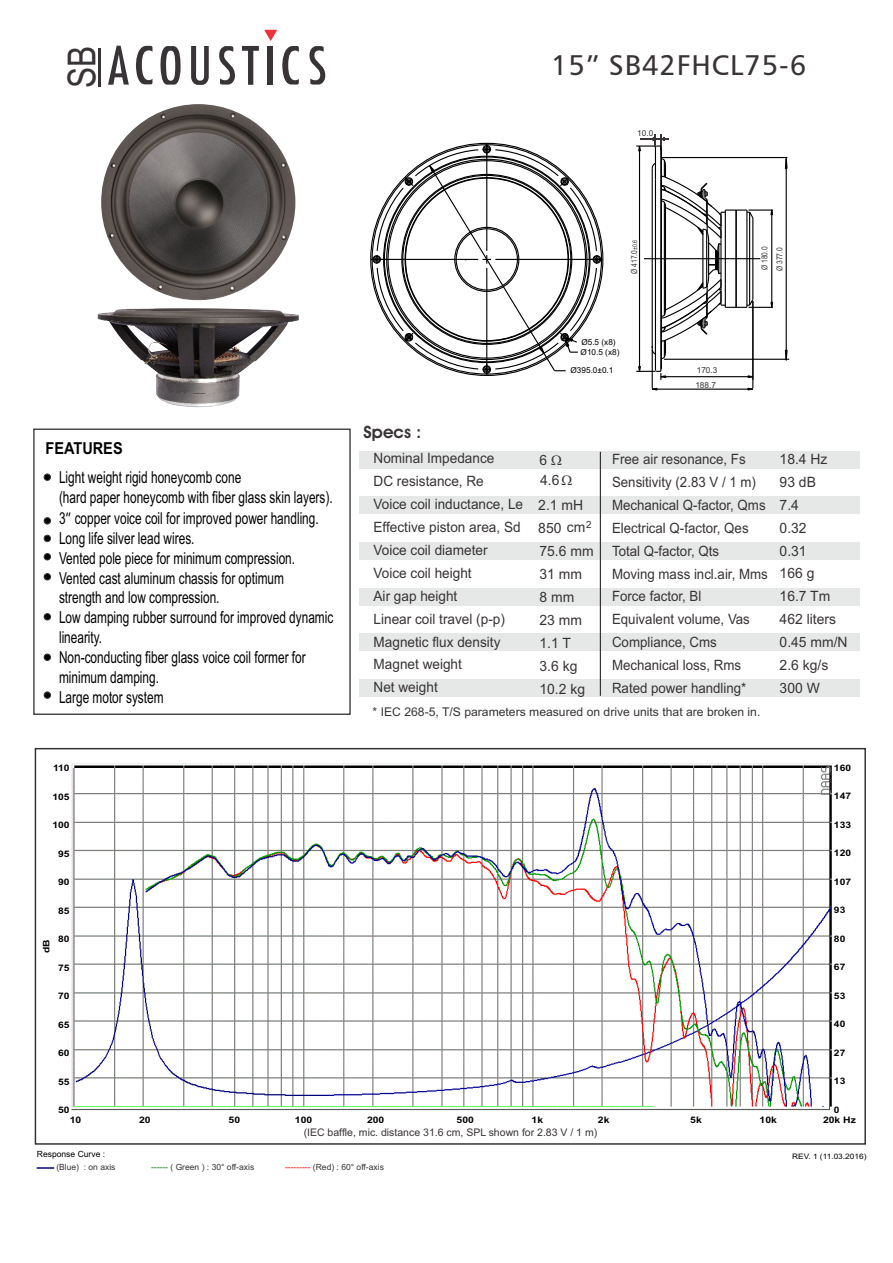
<style>
.page{position:relative;width:893px;height:1263px;background:#fff}
.page>*{position:absolute;margin:0;border:0;box-sizing:border-box;transform-origin:0 0}
.t1{font:38.7px "Arial Narrow";color:#383336}
.t2{font:28.5px "Humanist 777 BT Roman B";letter-spacing:.035em;color:#383336}
.t3{font:600 17.1px "Avant Garde IT Cby BT";color:#383336}
.t4{font:16.5px/20px "Arial";color:#000;scale:.72 1}
.t5{font:700 16.5px "Arial";color:#000;scale:.88 1}
.t6{font:14.25px/22.8px "Arial";color:#383336;scale:.93 1}
.t7{font:14.25px/23px "Arial";color:#383336;scale:.95 1}
.t8{font:14.25px/23px "Arial";color:#383336}
.t9{font:12px "Arial";color:#383336}
.t10{font:10.5px "Arial";color:#383336}
.t11{font:9.9px "Arial";color:#383336}
.t12{font:700 9px "Arial";color:#000;scale:1.14 1}
.t13{font:700 9px "Arial";color:#000;scale:1.15 1}
.t14{font:8.55px "Arial";color:#383336}
.t15{font:8.55px "Arial";color:#000}
.t16{font:8.25px/10.5px "Arial";color:#000}
.t17{font:8.25px "Arial";color:#383336;scale:.81 1}
.t18{font:8.25px/15.3px "Arial";color:#383336}
.t19{font:7.5px "Arial";color:#000;scale:1.11 1}
.s1{font-family:"Humanist 777 BT Roman B"}
.s2{font-size:6.45px}
.s3{color:#3d4094}
.s4{color:#008000}
.s5{color:#f00}
</style>
<div class="page">
<div style="left:35px;top:748px;width:831px;height:397px;border:2px solid #383336"></div>
<div style="left:359px;top:451px;width:501px;height:17px;background:#e6e8e8"></div>
<div style="left:359px;top:497px;width:501px;height:17px;background:#e6e8e8"></div>
<div style="left:359px;top:542px;width:501px;height:18px;background:#e6e8e8"></div>
<div style="left:359px;top:588px;width:501px;height:17px;background:#e6e8e8"></div>
<div style="left:359px;top:633px;width:501px;height:18px;background:#e6e8e8"></div>
<div style="left:359px;top:679px;width:501px;height:17px;background:#e6e8e8"></div>
<hr style="left:600px;top:452px;width:1px;height:244px;background:#383336">
<svg style="left:651px;top:387px;width:7px;height:4px"></svg>
<svg style="left:747px;top:387px;width:7px;height:4px"></svg>
<hr style="left:652px;top:350px;width:1px;height:38px;background:#000">
<hr style="left:752px;top:301px;width:1px;height:87px;background:#000">
<hr style="left:652px;top:389px;width:101px;height:1px;background:#000">
<svg style="left:784px;top:349px;width:4px;height:12px"></svg>
<svg style="left:784px;top:157px;width:4px;height:13px"></svg>
<hr style="left:786px;top:158px;width:1px;height:202px;background:#000">
<svg style="left:636px;top:134px;width:138px;height:246px"></svg>
<hr style="left:664px;top:359px;width:125px;height:1px;background:#000">
<hr style="left:662px;top:157px;width:125px;height:1px;background:#000">
<svg style="left:191px;top:46px;width:18px;height:39px"></svg>
<svg style="left:136px;top:46px;width:17px;height:39px"></svg>
<svg style="left:242px;top:30px;width:57px;height:55px"></svg>
<svg style="left:219px;top:46px;width:16px;height:39px"></svg>
<hr style="left:98px;top:48px;width:3px;height:39px;background:#383336">
<svg style="left:108px;top:46px;width:21px;height:39px"></svg>
<svg style="left:160px;top:46px;width:21px;height:39px"></svg>
<svg style="left:309px;top:46px;width:17px;height:39px"></svg>
<div style="left:44px;top:474px;width:7px;height:7px;background:#000;border:1px solid #383336;border-radius:50%"></div>
<div style="left:44px;top:517px;width:7px;height:7px;background:#000;border:1px solid #383336;border-radius:50%"></div>
<div style="left:44px;top:535px;width:7px;height:7px;background:#000;border:1px solid #383336;border-radius:50%"></div>
<div style="left:44px;top:553px;width:7px;height:7px;background:#000;border:1px solid #383336;border-radius:50%"></div>
<div style="left:44px;top:573px;width:7px;height:7px;background:#000;border:1px solid #383336;border-radius:50%"></div>
<div style="left:44px;top:613px;width:7px;height:7px;background:#000;border:1px solid #383336;border-radius:50%"></div>
<div style="left:44px;top:654px;width:7px;height:7px;background:#000;border:1px solid #383336;border-radius:50%"></div>
<div style="left:44px;top:691px;width:7px;height:8px;background:#000;border:1px solid #383336;border-radius:50%"></div>
<div style="left:33px;top:429px;width:318px;height:286px;border:1px solid #211f1f"></div>
<img style="left:101px;top:104px;width:194px;height:196px;border-radius:50%">
<img style="left:98px;top:308px;width:201px;height:99px">
<svg style="left:371px;top:144px;width:231px;height:231px"></svg>
<img style="left:72px;top:764px;width:761px;height:346px">
<h1 class="t1" style="left:67px;top:88px;width:44px;rotate:-90deg">SB</h1>
<h2 class="t2" style="left:551px;top:53px;width:257px">15” SB42FHCL75-6</h2>
<p class="t18" style="left:637px;top:127px;width:18px">10.0</p>
<p class="t5" style="left:46px;top:442px;width:89px">FEATURES</p>
<p class="t4" style="left:59px;top:468px;width:382px">Light weight rigid honeycomb cone<br>(hard paper honeycomb with fiber glass skin layers).<br>3<span class="s1">”</span> copper voice coil for improved power handling.<br>Long life silver lead wires.<br>Vented pole piece for minimum compression.<br>Vented cast aluminum chassis for optimum<br>strength and low compression.<br>Low damping rubber surround for improved dynamic linearity.<br>Non-conducting fiber glass voice coil former for minimum damping.<br>Large motor system</p>
<p class="t12" style="left:53px;top:764px;width:16px">110</p>
<p class="t12" style="left:52px;top:793px;width:17px">105</p>
<p class="t12" style="left:52px;top:821px;width:17px">100</p>
<p class="t12" style="left:58px;top:850px;width:12px">95</p>
<p class="t12" style="left:58px;top:878px;width:12px">90</p>
<p class="t12" style="left:58px;top:907px;width:12px">85</p>
<p class="t12" style="left:58px;top:935px;width:12px">80</p>
<p class="t12" style="left:58px;top:964px;width:12px">75</p>
<p class="t12" style="left:58px;top:992px;width:12px">70</p>
<p class="t12" style="left:58px;top:1021px;width:12px">65</p>
<p class="t12" style="left:58px;top:1049px;width:12px">60</p>
<p class="t12" style="left:58px;top:1078px;width:12px">55</p>
<p class="t12" style="left:58px;top:1106px;width:12px">50</p>
<p class="t12" style="left:43px;top:953px;width:14px;rotate:-90deg">dB</p>
<p class="t3" style="left:364px;top:425px;width:59px">Specs :</p>
<p class="t17" style="left:631px;top:274px;width:43px;rotate:-90deg">Ø 417.0<span class="s2">±0.6</span></p>
<p class="t17" style="left:761px;top:270px;width:31px;rotate:-90deg">Ø 180.0</p>
<p class="t17" style="left:777px;top:271px;width:31px;rotate:-90deg">Ø 377.0</p>
<p class="t16" style="left:581px;top:337px;width:40px">Ø5.5 (x8)<br>Ø10.5 (x8)</p>
<p class="t16" style="left:570px;top:365px;width:44px">Ø395.0±0.1</p>
<p class="t18" style="left:695px;top:363px;width:23px">170.3<br>188.7</p>
<p class="t7" style="left:374px;top:448px;width:159px">Nominal Impedance<br>DC resistance, Re<br>Voice coil inductance, Le<br>Effective piston area, Sd<br>Voice coil diameter<br>Voice coil height<br>Air gap height<br>Linear coil travel (p-p)<br>Magnetic flux density<br>Magnet weight<br>Net weight</p>
<p class="t8" style="left:539px;top:450px;width:22px;line-height:20.9px">6<br>4.6</p>
<p class="t6" style="left:612px;top:449px;width:169px">Free air resonance, Fs<br>Sensitivity (2.83 V / 1 m)<br>Mechanical Q-factor, Qms<br>Electrical Q-factor, Qes<br>Total Q-factor, Qts<br>Moving mass incl.air, Mms<br>Force factor, Bl<br>Equivalent volume, Vas<br>Compliance, Cms<br>Mechanical loss, Rms<br>Rated power handling*</p>
<p class="t8" style="left:780px;top:449px;width:70px">18.4 Hz<br>93 dB<br>7.4<br>0.32<br>0.31<br>166 g<br>16.7 Tm<br>462 liters<br>0.45 mm/N<br>2.6 kg/s<br>300 W</p>
<p class="t9" style="left:373px;top:707px;width:389px">* IEC 268-5, T/S parameters measured on drive units that are broken in.</p>
<p class="t8" style="left:538px;top:494px;width:46px">2.1 mH</p>
<p class="t11" style="left:586px;top:521px;width:7px">2</p>
<p class="t8" style="left:538px;top:517px;width:57px">850 cm<br>75.6 mm<br>31 mm<br>8 mm<br>23 mm<br>1.1 T<br>3.6 kg<br>10.2 kg</p>
<p class="t12" style="left:834px;top:764px;width:17px">160</p>
<p class="t12" style="left:834px;top:793px;width:17px">147</p>
<p class="t12" style="left:834px;top:821px;width:17px">133</p>
<p class="t12" style="left:834px;top:850px;width:17px">120</p>
<p class="t12" style="left:834px;top:878px;width:17px">107</p>
<p class="t12" style="left:834px;top:907px;width:12px">93</p>
<p class="t12" style="left:834px;top:935px;width:12px">80</p>
<p class="t12" style="left:834px;top:964px;width:12px">67</p>
<p class="t12" style="left:834px;top:992px;width:12px">53</p>
<p class="t12" style="left:834px;top:1021px;width:12px">40</p>
<p class="t12" style="left:834px;top:1049px;width:12px">27</p>
<p class="t12" style="left:834px;top:1078px;width:12px">13</p>
<p class="t12" style="left:834px;top:1106px;width:7px">0</p>
<p class="t13" style="left:70px;top:1116px;width:12px">10</p>
<p class="t13" style="left:139px;top:1116px;width:12px">20</p>
<p class="t13" style="left:229px;top:1116px;width:12px">50</p>
<p class="t13" style="left:295px;top:1116px;width:17px">100</p>
<p class="t13" style="left:367px;top:1116px;width:17px">200</p>
<p class="t13" style="left:457px;top:1116px;width:17px">500</p>
<p class="t13" style="left:532px;top:1116px;width:12px">1k</p>
<p class="t13" style="left:598px;top:1116px;width:12px">2k</p>
<p class="t13" style="left:690px;top:1116px;width:12px">5k</p>
<p class="t13" style="left:760px;top:1116px;width:17px">10k</p>
<p class="t13" style="left:823px;top:1116px;width:30px">20k Hz</p>
<p class="t15" style="left:37px;top:1151px;width:70px">Response Curve :</p>
<p class="t19" style="left:792px;top:1154px;width:68px">REV. 1 (11.03.2016)</p>
<p class="t14" style="left:37px;top:1164px;width:80px"><span class="s3">------</span> (Blue) : on axis</p>
<p class="t14" style="left:151px;top:1164px;width:105px"><span class="s4">------</span> ( Green ) : 30° off-axis</p>
<p class="t14" style="left:285px;top:1164px;width:100px"><span class="s5">---------</span> (Red) : 60° off-axis</p>
<p class="t10" style="left:304px;top:1128px;width:295px">(IEC baffle, mic. distance 31.6 cm, SPL shown for 2.83 V / 1 m)</p>
</div>
